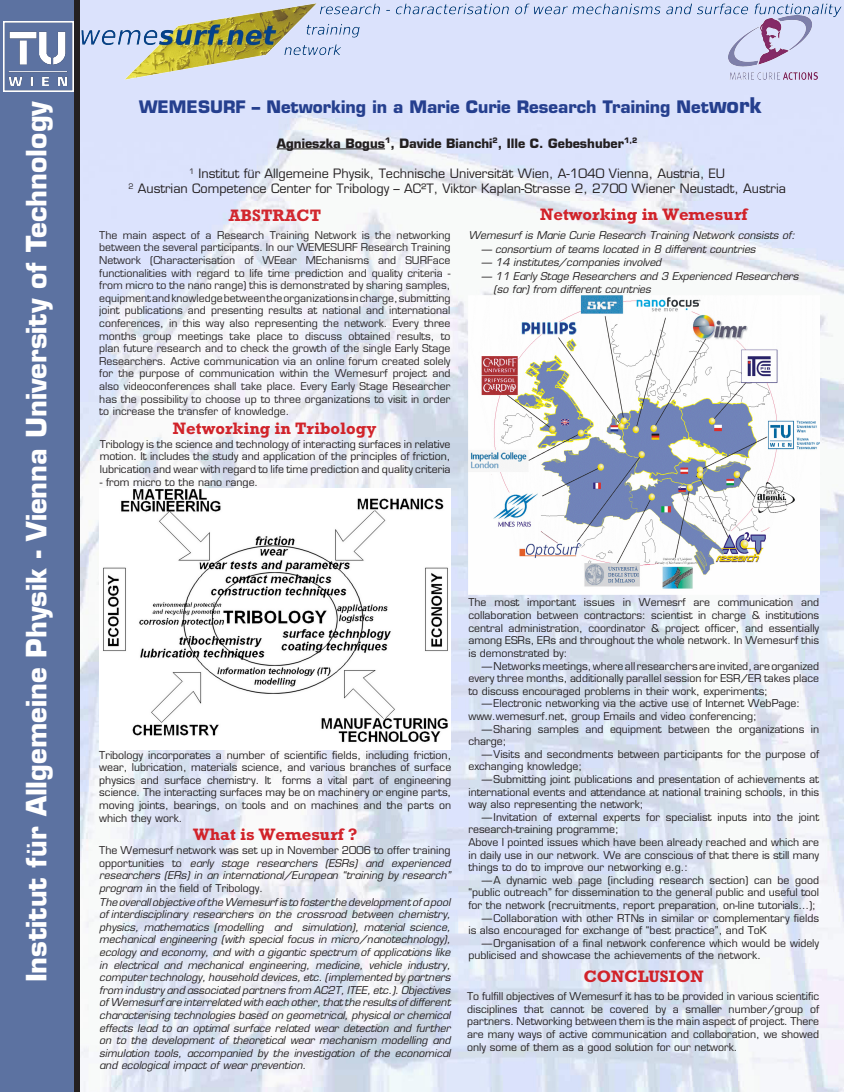
<style>
.page{position:relative;width:844px;height:1092px;background:#fff}
.page>*{position:absolute;margin:0;border:0;box-sizing:border-box;transform-origin:0 0}
.t1{font:27.3px "TU Sans Bol";color:#fff}
.t2{font:16.8px "TU Serif Bol";color:#d1232a}
.t3{font:16.8px "TU Sans Bol";color:#253f8e}
.t4{font:12.6px "TU Sans";color:#231f20}
.t5{font:12.6px "TU Sans Bol";color:#231f20}
.t6{font:10.5px/12.6px "TU Sans";color:#231f20;text-align:justify}
.t7{font:10.5px/12.6px "TU Sans Ita";color:#231f20;text-align:justify}
.s1{font-size:21px}
.s2{font-family:"TU Sans"}
.s3{font-family:"TU Sans Ita"}
</style>
<div class="page">
<img style="left:80px;top:0;width:763px;height:1091px">
<hr style="left:277px;top:148px;width:108px;height:1px;background:#231f20">
<div style="left:0;top:0;width:76px;height:1091px;background:#5c72a1"></div>
<img style="left:3px;top:22px;width:70px;height:70px">
<div style="left:75px;top:0;width:5px;height:1091px;background:#231f20"></div>
<img style="left:468px;top:295px;width:351px;height:299px">
<img style="left:100px;top:488px;width:350px;height:261px">
<img style="left:80px;top:4px;width:761px;height:76px">
<p class="t1" style="left:20px;top:982px;width:883px;rotate:-90deg">Institut für Allgemeine Physik - Vienna University of Technology</p>
<p class="t3" style="left:139px;top:97px;width:624px">WEMESURF – Networking in a Marie Curie Research Training Net<span class="s1">work</span></p>
<p class="t5" style="left:277px;top:135px;width:362px">Agnieszka Bogus<sup>1</sup>, Davide Bianchi<sup>2</sup>, Ille C. Gebeshuber<sup>1,2</sup></p>
<p class="t4" style="left:189px;top:166px;width:537px"><sup>1</sup> Institut für Allgemeine Physik, Technische Universität Wien, A-1040 Vienna, Austria, EU</p>
<p class="t4" style="left:128px;top:181px;width:658px"><sup>2</sup> Austrian Competence Center for Tribology – AC²T, Viktor Kaplan-Strasse 2, 2700 Wiener Neustadt, Austria</p>
<h2 class="t2" style="left:229px;top:205px;width:94px">ABSTRACT</h2>
<p class="t6" style="left:99px;top:229px;width:353px">The main aspect of a Research Training Network is the networking between the several participants. In our WEMESURF Research Training Network (Characterisation of WEear MEchanisms and SURFace functionalities with regard to life time prediction and quality criteria - from micro to the nano range) this is demonstrated by sharing samples, equipment and knowledge between the organizations in charge, submitting joint publications and presenting results at national and international conferences, in this way also representing the network. Every three months group meetings take place to discuss obtained results, to plan future research and to check the growth of the single Early Stage Researchers. Active communication via an online forum created solely for the purpose of communication within the Wemesurf project and also videoconferences shall take place. Every Early Stage Researcher has the possibility to choose up to three organizations to visit in order to increase the transfer of knowledge.</p>
<p class="t2" style="left:540px;top:204px;width:209px">Networking in Wemesurf</p>
<p class="t7" style="left:468px;top:229px;width:328px">Wemesurf is Marie Curie Research Training Network consists of:</p>
<p class="t7" style="left:468px;top:242px;width:288px">- — consortium of teams located in 8 different countries</p>
<p class="t7" style="left:481px;top:256px;width:182px">— 14 institutes/companies involved</p>
<p class="t7" style="left:481px;top:269px;width:319px">— 11 Early Stage Researchers and 3 Experienced Researchers</p>
<p class="t7" style="left:493px;top:283px;width:159px">(so far) from different countries</p>
<p class="t2" style="left:173px;top:418px;width:205px">Networking in Tribology</p>
<p class="t6" style="left:100px;top:437px;width:352px">Tribology is the science and technology of interacting surfaces in relative motion. It includes the study and application of the principles of friction, lubrication and wear with regard to life time prediction and quality criteria</p>
<p class="t6" style="left:100px;top:475px;width:160px">- from micro to the nano range.</p>
<p class="t6" style="left:99px;top:748px;width:353px">Tribology incorporates a number of scientific fields, including friction, wear, lubrication, materials science, and various branches of surface physics and surface chemistry. It forms a vital part of engineering science. The interacting surfaces may be on machinery or engine parts, moving joints, bearings, on tools and on machines and the parts on which they work.</p>
<p class="t2" style="left:193px;top:824px;width:166px">What is Wemesurf ?</p>
<p class="t7" style="left:99px;top:844px;width:352px"><span class="s2">The Wemesurf network was set up in November 2006 to offer training opportunities to</span> early stage researchers (ESRs) and experienced researchers (ERs) in an international/European “training by research” program i<span class="s2">in the field of Tribology.</span></p>
<p class="t7" style="left:99px;top:895px;width:353px">The overall objective of the Wemesurf is to foster the development of a pool of interdisciplinary researchers on the crossroad between chemistry, physics, mathematics (modelling and simulation), material science, mechanical engineering (with special focus in micro/nanotechnology), ecology and economy, and with a gigantic spectrum of applications like in electrical and mechanical engineering, medicine, vehicle industry, computer technology, household devices, etc. (implemented by partners from industry and associated partners from AC2T, ITEE, etc.). Objectives of Wemesurf are interrelated with each other, that the results of different characterising technologies based on geometrical, physical or chemical effects lead to an optimal surface related wear detection and further on to the development of theoretical wear mechanism modelling and simulation tools, accompanied by the investigation of the economical and ecological impact of wear prevention.</p>
<p class="t6" style="left:468px;top:596px;width:352px">The most important issues in Wemesrf are communication and collaboration between contractors: scientist in charge &amp; institutions central administration, coordinator &amp; project officer, and essentially among ESRs, ERs and throughout the whole network. In Wemesurf this is demonstrated by:</p>
<p class="t6" style="left:468px;top:659px;width:352px;text-indent:13px"><span class="s3">—</span> Networks meetings, where all researchers are invited, are organized every three months, additionally parallel session for ESR/ER takes place to discuss encouraged problems in their work, experiments;</p>
<p class="t6" style="left:481px;top:697px;width:320px"><span class="s3">—</span> Electronic networking via the active use of Internet WebPage:</p>
<p class="t6" style="left:468px;top:709px;width:290px">www.wemesurf.net, group Emails and video conferencing;</p>
<p class="t6" style="left:468px;top:722px;width:352px;text-indent:13px"><span class="s3">—</span> Sharing samples and equipment between the organizations in charge;</p>
<p class="t6" style="left:468px;top:747px;width:352px;text-indent:13px"><span class="s3">—</span> Visits and secondments between participants for the purpose of exchanging knowledge;</p>
<p class="t6" style="left:468px;top:772px;width:352px;text-indent:13px"><span class="s3">—</span> Submitting joint publications and presentation of achievements at international events and attendance at national training schools, in this way also representing the network;</p>
<p class="t6" style="left:468px;top:810px;width:352px;text-indent:13px"><span class="s3">—</span> Invitation of external experts for specialist inputs into the joint research-training programme;</p>
<p class="t6" style="left:468px;top:835px;width:352px">Above I pointed issues which have been already reached and which are in daily use in our network. We are conscious of that there is still many things to do to improve our networking e.g.:</p>
<p class="t6" style="left:468px;top:873px;width:352px;text-indent:13px"><span class="s3">—</span> A dynamic web page (including research section) can be good “public outreach” for dissemination to the general public and useful tool for the network (recruitments, report preparation, on-line tutorials…);</p>
<p class="t6" style="left:468px;top:911px;width:352px;text-indent:13px"><span class="s3">—</span> Collaboration with other RTNs in similar or complementary fields is also encouraged for exchange of “best practice”, and ToK</p>
<p class="t6" style="left:468px;top:936px;width:352px;text-indent:13px"><span class="s3">—</span> Organisation of a final network conference which would be widely publicised and showcase the achievements of the network.</p>
<p class="t2" style="left:583px;top:966px;width:121px">CONCLUSION</p>
<p class="t6" style="left:467px;top:989px;width:353px">To fulfill objectives of Wemesurf it has to be provided in various scientific disciplines that cannot be covered by a smaller number/group of partners. Networking between them is the main aspect of project. There are many ways of active communication and collaboration, we showed only some of them as a good solution for our network.</p>
</div>
